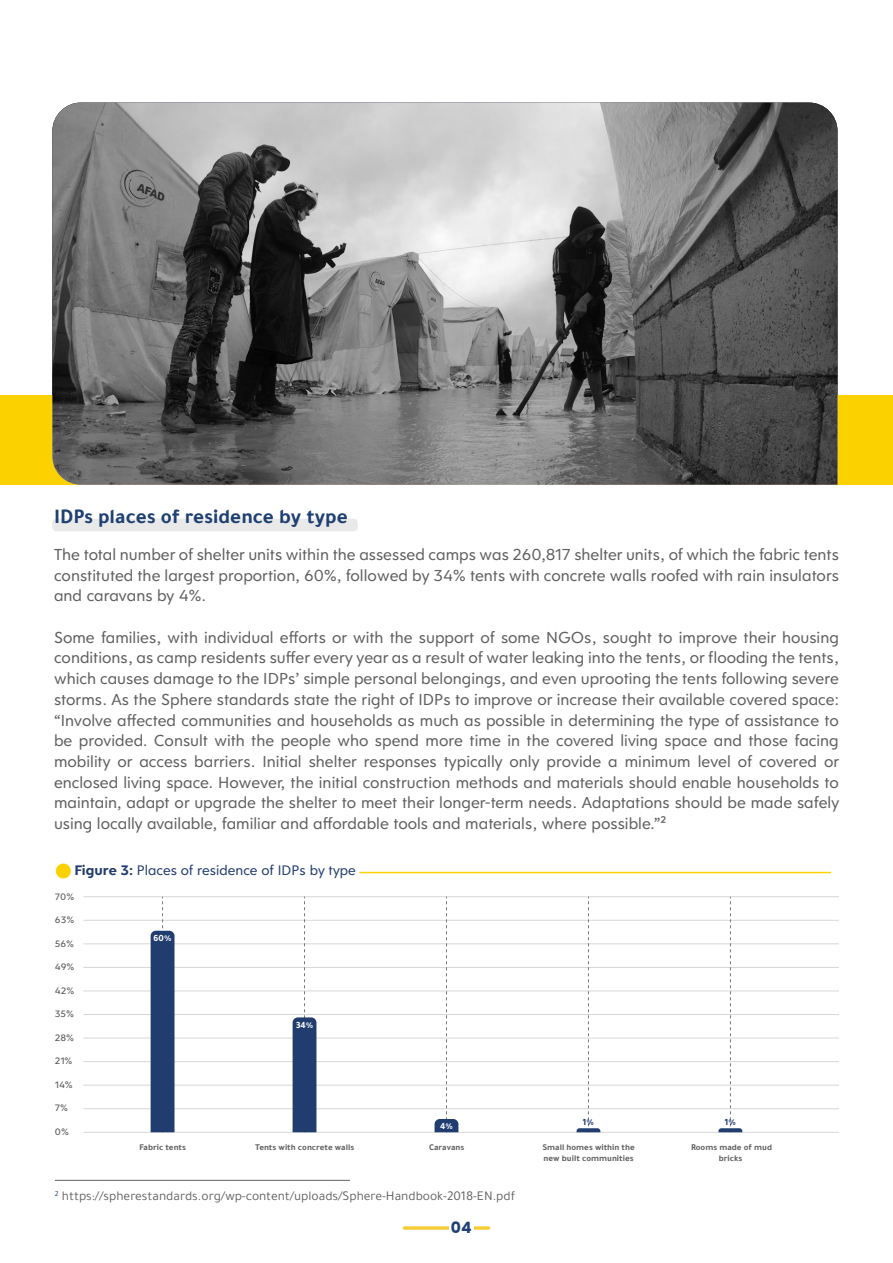
<style>
.page{position:relative;width:893px;height:1263px;background:#fff}
.page>*{position:absolute;margin:0;border:0;box-sizing:border-box;transform-origin:0 0}
.t1{font:700 21px "Tajawal";color:#1f4073}
.t2{font:17.25px/20.7px "Clarika Geometric";color:#606060;text-align:justify}
.t3{font:700 15.6px "Poppins";color:#1f4073}
.t4{font:15px "Clarika Geometric";color:#213d70}
.t5{font:13.5px "Tajawal";color:#606060}
.t6{font:500 10.2px "Clarika Geometric";color:#616160}
.t7{font:700 9.6px "Tajawal";color:#fff}
.t8{font:700 9.6px "Tajawal";color:#213d70}
.t9{font:700 9px/10.8px "Tajawal";color:#616160}
.s1{font-weight:700}
</style>
<div class="page">
<div style="left:0;top:395px;width:893px;height:90px;background:#fcd100"></div>
<div style="left:56px;top:863px;width:15px;height:15px;background:#fcd100;border-radius:50%"></div>
<hr style="left:359px;top:872px;width:472px;height:1px;background:#fcd100">
<div style="left:52px;top:519px;width:306px;height:12px;background:#e9e9e9;border-radius:4px"></div>
<svg style="left:52px;top:103px;width:785px;height:382px;background:#777"></svg>
<hr style="left:83px;top:896px;width:756px;height:1px;background:#d7d7d7">
<hr style="left:83px;top:920px;width:756px;height:1px;background:#d7d7d7">
<hr style="left:83px;top:943px;width:756px;height:1px;background:#d7d7d7">
<hr style="left:83px;top:967px;width:756px;height:1px;background:#d7d7d7">
<hr style="left:83px;top:990px;width:756px;height:1px;background:#d7d7d7">
<hr style="left:83px;top:1014px;width:756px;height:1px;background:#d7d7d7">
<hr style="left:83px;top:1038px;width:756px;height:1px;background:#d7d7d7">
<hr style="left:83px;top:1061px;width:756px;height:1px;background:#d7d7d7">
<hr style="left:83px;top:1085px;width:756px;height:1px;background:#d7d7d7">
<hr style="left:83px;top:1108px;width:756px;height:1px;background:#d7d7d7">
<hr style="left:83px;top:1132px;width:756px;height:1px;background:#d7d7d7">
<svg style="left:151px;top:897px;width:23px;height:235px;background:#405884"></svg>
<svg style="left:293px;top:897px;width:23px;height:235px"></svg>
<svg style="left:435px;top:897px;width:23px;height:235px"></svg>
<svg style="left:576px;top:897px;width:24px;height:235px"></svg>
<svg style="left:718px;top:897px;width:24px;height:235px"></svg>
<svg style="left:403px;top:1226px;width:87px;height:4px"></svg>
<div style="left:449px;top:1218px;width:25px;height:19px;background:#fff"></div>
<hr style="left:55px;top:1180px;width:295px;height:1px;background:#606060">
<p class="t1" style="left:54px;top:500px;width:295px">IDPs places of residence by type</p>
<p class="t2" style="left:54px;top:543px;width:786px">The total number of shelter units within the assessed camps was 260,817 shelter units, of which the fabric tents constituted the largest proportion, 60%, followed by 34% tents with concrete walls roofed with rain insulators and caravans by 4%.</p>
<p class="t2" style="left:54px;top:626px;width:787px">Some families, with individual e-orts or with the support of some NGOs, sought to improve their housing conditions, as camp residents su-er every year as a result of water leaking into the tents, or flooding the tents, which causes damage to the IDPs’ simple personal belongings, and even uprooting the tents following severe storms. As the Sphere standards state the right of IDPs to improve or increase their available covered space: “Involve a-ected communities and households as much as possible in determining the type of assistance to be provided. Consult with the people who spend more time in the covered living space and those facing mobility or access barriers. Initial shelter responses typically only provide a minimum level of covered or enclosed living space. However, the initial construction methods and materials should enable households to maintain, adapt or upgrade the shelter to meet their longer-term needs. Adaptations should be made safely using locally available, familiar and a-ordable tools and materials, where possible.”²</p>
<p class="t4" style="left:74px;top:860px;width:283px"><span class="s1">Figure 3:</span> Places of residence of IDPs by type</p>
<p class="t6" style="left:55px;top:890px;width:21px">70%</p>
<p class="t6" style="left:55px;top:913px;width:21px">63%</p>
<p class="t6" style="left:55px;top:937px;width:21px">56%</p>
<p class="t6" style="left:55px;top:960px;width:21px">49%</p>
<p class="t6" style="left:55px;top:984px;width:21px">42%</p>
<p class="t6" style="left:55px;top:1007px;width:21px">35%</p>
<p class="t6" style="left:55px;top:1031px;width:21px">28%</p>
<p class="t6" style="left:55px;top:1054px;width:19px">21%</p>
<p class="t6" style="left:55px;top:1078px;width:19px">14%</p>
<p class="t6" style="left:55px;top:1101px;width:15px">7%</p>
<p class="t6" style="left:55px;top:1125px;width:16px">0%</p>
<p class="t7" style="left:154px;top:931px;width:19px">60%</p>
<p class="t7" style="left:296px;top:1017px;width:19px">34%</p>
<p class="t7" style="left:440px;top:1119px;width:14px">4%</p>
<p class="t8" style="left:583px;top:1115px;width:13px">1%</p>
<p class="t8" style="left:725px;top:1115px;width:13px">1%</p>
<p class="t9" style="left:139px;top:1142px;width:48px">Fabric tents</p>
<p class="t9" style="left:255px;top:1142px;width:101px">Tents with concrete walls</p>
<p class="t9" style="left:429px;top:1142px;width:37px">Caravans</p>
<p class="t9" style="left:542px;top:1142px;width:94px">Small homes within the new built communities</p>
<p class="t9" style="left:691px;top:1142px;width:82px;text-align:center">Rooms made of mud bricks</p>
<p class="t5" style="left:55px;top:1186px;width:462px"><sup>2</sup> https://spherestandards.org/wp-content/uploads/Sphere-Handbook-2018-EN.pdf</p>
<p class="t3" style="left:451px;top:1218px;width:22px">04</p>
</div>
